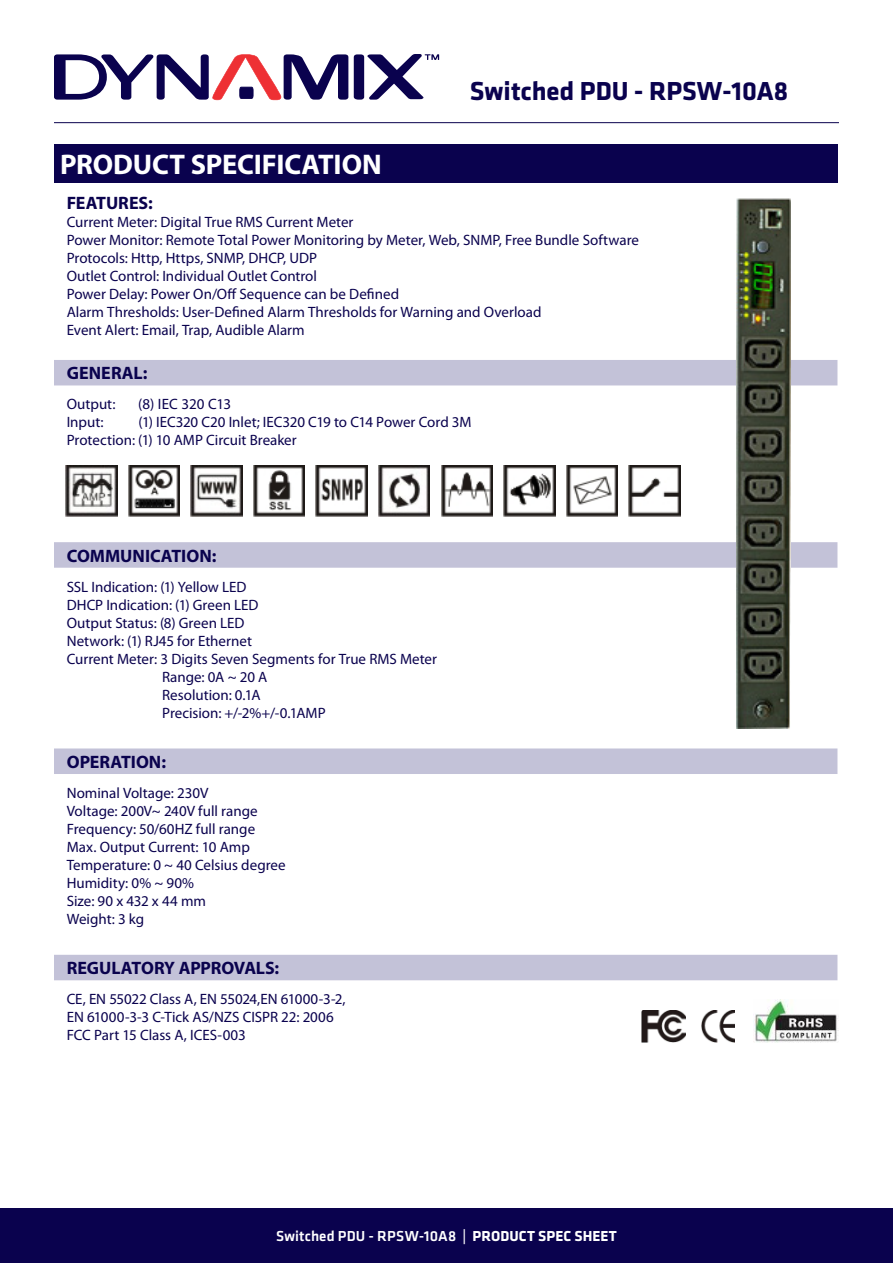
<style>
.page{position:relative;width:893px;height:1263px;background:#fff}
.page>*{position:absolute;margin:0;border:0;box-sizing:border-box;transform-origin:0 0}
.t1{font:700 28.5px "Myriad Pro";letter-spacing:-.005em;color:#fff}
.t2{font:700 27px "Klavika";color:#0a024e}
.t3{font:700 18px "Myriad Pro";color:#0a024e}
.t4{font:15px "Myriad Pro";color:#0a024e}
.t5{font:500 15px "Klavika";letter-spacing:.015em;color:#fff}
.s1{font-weight:700}
</style>
<div class="page">
<div style="left:0;top:1209px;width:893px;height:54px;background:#0a024e"></div>
<svg style="left:54px;top:54px;width:294px;height:46px"></svg>
<svg style="left:354px;top:54px;width:85px;height:46px"></svg>
<hr style="left:54px;top:122px;width:785px;height:1px;background:#0a024e">
<div style="left:54px;top:144px;width:783px;height:38px;background:#0a024e"></div>
<svg style="left:54px;top:360px;width:783px;height:620px"></svg>
<img style="left:378px;top:465px;width:52px;height:52px">
<img style="left:441px;top:465px;width:51px;height:52px">
<img style="left:504px;top:465px;width:51px;height:52px">
<img style="left:566px;top:465px;width:52px;height:52px">
<img style="left:629px;top:465px;width:51px;height:52px">
<img style="left:753px;top:999px;width:86px;height:43px">
<img style="left:702px;top:1011px;width:33px;height:31px">
<img style="left:641px;top:1011px;width:44px;height:31px">
<img style="left:128px;top:465px;width:52px;height:52px">
<img style="left:66px;top:465px;width:51px;height:52px">
<img style="left:191px;top:465px;width:51px;height:52px">
<img style="left:253px;top:465px;width:52px;height:52px">
<img style="left:316px;top:465px;width:51px;height:52px">
<img style="left:737px;top:198px;width:54px;height:530px">
<p class="t2" style="left:470px;top:76px;width:320px">Switched PDU - RPSW-10A8</p>
<p class="t1" style="left:60px;top:146px;width:323px">PRODUCT SPECIFICATION</p>
<p class="t3" style="left:67px;top:191px;width:87px">FEATURES:</p>
<p class="t4" style="left:67px;top:212px;width:288px">Current Meter: Digital True RMS Current Meter</p>
<p class="t4" style="left:67px;top:230px;width:574px">Power Monitor: Remote Total Power Monitoring by Meter, Web, SNMP, Free Bundle Software</p>
<p class="t4" style="left:67px;top:248px;width:252px">Protocols: Http, Https, SNMP, DHCP, UDP</p>
<p class="t4" style="left:67px;top:266px;width:252px">Outlet Control: Individual Outlet Control</p>
<p class="t4" style="left:67px;top:284px;width:334px">Power Delay: Power On/Off Sequence can be Defined</p>
<p class="t4" style="left:67px;top:302px;width:476px">Alarm Thresholds: User-Defined Alarm Thresholds for Warning and Overload</p>
<p class="t4" style="left:67px;top:320px;width:239px">Event Alert: Email, Trap, Audible Alarm</p>
<p class="t3" style="left:67px;top:362px;width:82px">GENERAL:</p>
<p class="t4" style="left:67px;top:395px;width:50px">Output:</p>
<p class="t4" style="left:138px;top:395px;width:94px">(8) IEC 320 C13</p>
<p class="t4" style="left:67px;top:413px;width:38px">Input:</p>
<p class="t4" style="left:139px;top:413px;width:334px">(1) IEC320 C20 Inlet; IEC320 C19 to C14 Power Cord 3M</p>
<p class="t4" style="left:67px;top:431px;width:231px">Protection: (1) 10 AMP Circuit Breaker</p>
<p class="t3" style="left:67px;top:544px;width:151px">COMMUNICATION:</p>
<p class="t4" style="left:67px;top:577px;width:181px">SSL Indication: (1) Yellow LED</p>
<p class="t4" style="left:67px;top:595px;width:193px">DHCP Indication: (1) Green LED</p>
<p class="t4" style="left:67px;top:613px;width:179px">Output Status: (8) Green LED</p>
<p class="t4" style="left:67px;top:631px;width:187px">Network: (1) RJ45 for Ethernet</p>
<p class="t4" style="left:67px;top:649px;width:372px">Current Meter: 3 Digits Seven Segments for True RMS Meter</p>
<p class="t4" style="left:162px;top:667px;width:107px">Range: 0A ~ 20 A</p>
<p class="t4" style="left:162px;top:685px;width:100px">Resolution: 0.1A</p>
<p class="t4" style="left:162px;top:703px;width:165px">Precision: +/-2%+/-0.1AMP</p>
<p class="t3" style="left:67px;top:750px;width:101px">OPERATION:</p>
<p class="t4" style="left:67px;top:784px;width:143px">Nominal Voltage: 230V</p>
<p class="t4" style="left:67px;top:802px;width:192px">Voltage: 200V~ 240V full range</p>
<p class="t4" style="left:67px;top:820px;width:190px">Frequency: 50/60HZ full range</p>
<p class="t4" style="left:67px;top:838px;width:185px">Max. Output Current: 10 Amp</p>
<p class="t4" style="left:67px;top:856px;width:220px">Temperature: 0 ~ 40 Celsius degree</p>
<p class="t4" style="left:67px;top:874px;width:129px">Humidity: 0% ~ 90%</p>
<p class="t4" style="left:67px;top:892px;width:141px">Size: 90 x 432 x 44 mm</p>
<p class="t4" style="left:67px;top:910px;width:79px">Weight: 3 kg</p>
<p class="t3" style="left:67px;top:956px;width:214px">REGULATORY APPROVALS:</p>
<p class="t4" style="left:67px;top:990px;width:280px">CE, EN 55022 Class A, EN 55024,EN 61000-3-2,</p>
<p class="t4" style="left:67px;top:1008px;width:269px">EN 61000-3-3 C-Tick AS/NZS CISPR 22: 2006</p>
<p class="t4" style="left:67px;top:1026px;width:181px">FCC Part 15 Class A, ICES-003</p>
<p class="t5" style="left:276px;top:1228px;width:342px">Switched PDU - RPSW-10A8 | <span class="s1">PRODUCT SPEC SHEET</span></p>
</div>
